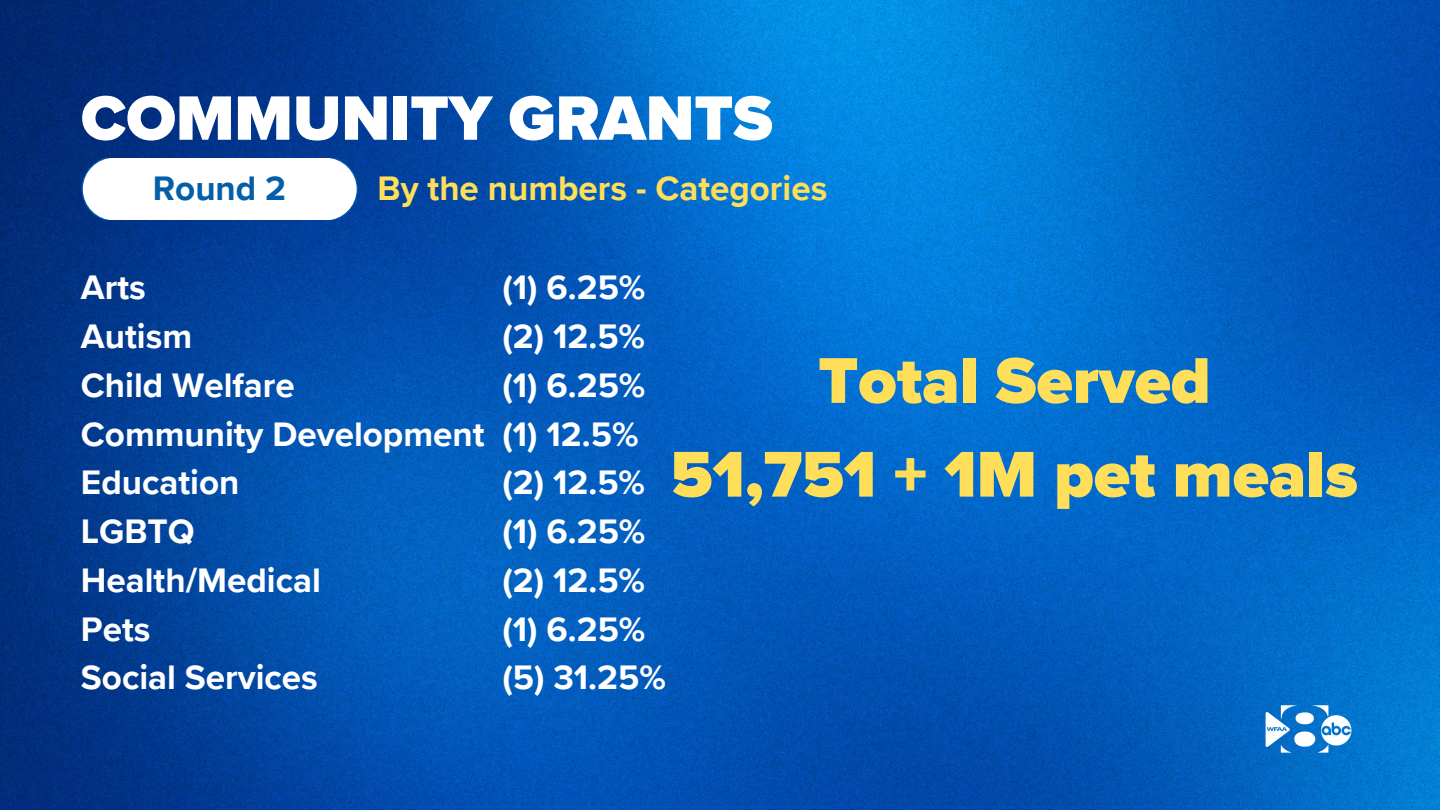
<style>
.page{position:relative;width:1440px;height:810px;background:#fff}
.page>*{position:absolute;margin:0;border:0;box-sizing:border-box;transform-origin:0 0}
.t1{font:900 67px "Proxima Nova";color:#ffde59}
.t2{font:900 65px "Proxima Nova";color:#fff}
.t3{font:700 35px "Proxima Nova";color:#fff}
.t4{font:700 35px "Proxima Nova";color:#ffde59}
.t5{font:700 35px "Proxima Nova";color:#045ea8}
</style>
<div class="page">
<img style="left:0;top:0;width:1440px;height:810px">
<img style="left:1257px;top:699px;width:102px;height:60px">
<svg style="left:82px;top:159px;width:276px;height:60px"></svg>
<p class="t2" style="left:81px;top:80px;width:693px">COMMUNITY GRANTS</p>
<p class="t4" style="left:378px;top:168px;width:451px">By the numbers - Categories</p>
<p class="t5" style="left:153px;top:168px;width:135px">Round 2</p>
<p class="t3" style="left:81px;top:267px;width:66px">Arts</p>
<p class="t3" style="left:81px;top:316px;width:113px">Autism</p>
<p class="t3" style="left:81px;top:365px;width:215px">Child Welfare</p>
<p class="t3" style="left:81px;top:414px;width:405px">Community Development</p>
<p class="t3" style="left:81px;top:462px;width:160px">Education</p>
<p class="t3" style="left:81px;top:511px;width:115px">LGBTQ</p>
<p class="t3" style="left:81px;top:560px;width:241px">Health/Medical</p>
<p class="t3" style="left:81px;top:609px;width:71px">Pets</p>
<p class="t3" style="left:81px;top:657px;width:238px">Social Services</p>
<p class="t3" style="left:503px;top:267px;width:144px">(1) 6.25%</p>
<p class="t3" style="left:503px;top:316px;width:144px">(2) 12.5%</p>
<p class="t3" style="left:503px;top:365px;width:144px">(1) 6.25%</p>
<p class="t3" style="left:503px;top:414px;width:137px">(1) 12.5%</p>
<p class="t3" style="left:503px;top:462px;width:144px">(2) 12.5%</p>
<p class="t3" style="left:503px;top:511px;width:144px">(1) 6.25%</p>
<p class="t3" style="left:503px;top:560px;width:144px">(2) 12.5%</p>
<p class="t3" style="left:503px;top:609px;width:144px">(1) 6.25%</p>
<p class="t3" style="left:503px;top:657px;width:165px">(5) 31.25%</p>
<p class="t1" style="left:818px;top:341px;width:394px">Total Served</p>
<p class="t1" style="left:671px;top:435px;width:689px">51,751 + 1M pet meals</p>
</div>
